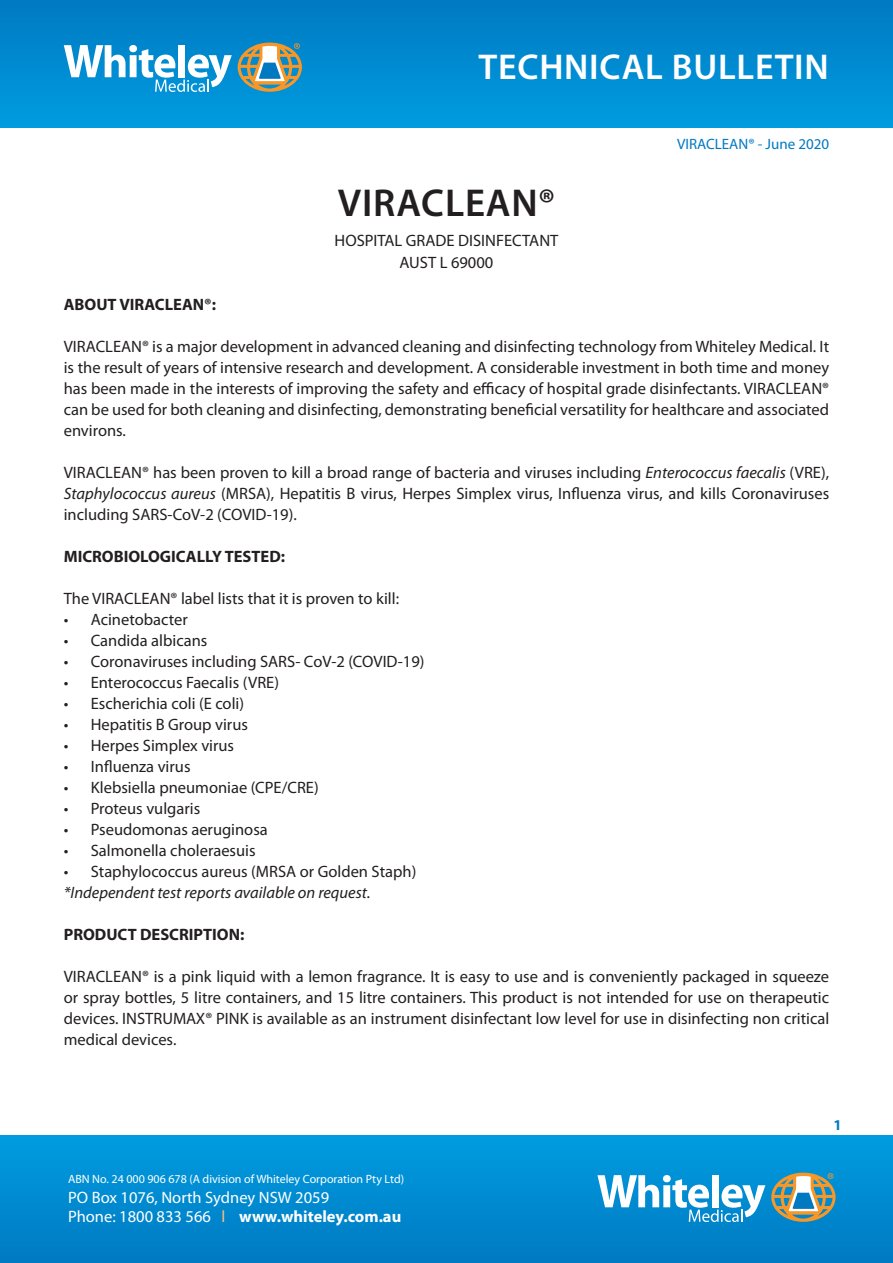
<style>
.page{position:relative;width:893px;height:1263px;background:#fff}
.page>*{position:absolute;margin:0;border:0;box-sizing:border-box;transform-origin:0 0}
.Heading{font:600 39px "Myriad Pro";letter-spacing:.02em;color:#231f20}
.t1{font:600 36px "Myriad Pro";letter-spacing:.02em;color:#fff}
.body_copy{font:16.5px/21px "Myriad Pro";color:#231f20;text-align:justify}
.body_copy-2{font:700 16.5px "Myriad Pro";color:#231f20}
.body_copy-3{font:italic 16.5px "Myriad Pro";color:#231f20}
.t2{font:700 16.5px "Myriad Pro";color:#fff}
.Subheading{font:16.5px "Myriad Pro";color:#231f20}
.t3{font:16.5px "Myriad Pro";color:#fff}
.t4{font:15px "Myriad Pro";color:#0079c2}
.t5{font:700 15px "Myriad Pro";color:#0079c2}
.t6{font:12px "Myriad Pro";color:#fff}
.s1{font-style:italic}
.s2{font-weight:400}
.s3{font-weight:400;color:#fcbe7b}
</style>
<div class="page">
<div style="left:0;top:1135px;width:893px;height:128px;background:linear-gradient(to bottom,#009ce0,#007ac2)"></div>
<div style="left:0;top:0;width:893px;height:128px;background:linear-gradient(to bottom,#0079c2,#009cdf)"></div>
<svg style="left:64px;top:45px;width:168px;height:47px"></svg>
<svg style="left:238px;top:43px;width:64px;height:49px;background:#879d8f"></svg>
<svg style="left:597px;top:1175px;width:168px;height:47px"></svg>
<svg style="left:771px;top:1172px;width:65px;height:50px;background:#829c91"></svg>
<p class="t1" style="left:479px;top:44px;width:352px">TECHNICAL BULLETIN</p>
<p class="Heading" style="left:338px;top:178px;width:219px">VIRACLEAN®</p>
<p class="Subheading" style="left:335px;top:230px;width:225px">HOSPITAL GRADE DISINFECTANT</p>
<p class="Subheading" style="left:400px;top:252px;width:95px">AUST L 69000</p>
<p class="t4" style="left:677px;top:135px;width:154px">VIRACLEAN® - June 2020</p>
<p class="body_copy-2" style="left:64px;top:294px;width:154px">ABOUT VIRACLEAN®:</p>
<p class="body_copy" style="left:64px;top:336px;width:767px">VIRACLEAN® is a major development in advanced cleaning and disinfecting technology from Whiteley Medical. It is the result of years of intensive research and development. A considerable investment in both time and money has been made in the interests of improving the safety and efficacy of hospital grade disinfectants. VIRACLEAN® can be used for both cleaning and disinfecting, demonstrating beneficial versatility for healthcare and associated environs.</p>
<p class="body_copy" style="left:64px;top:462px;width:767px">VIRACLEAN® has been proven to kill a broad range of bacteria and viruses including <span class="s1">Enterococcus faecalis</span> (VRE), <span class="s1">Staphylococcus aureus</span> (MRSA), Hepatitis B virus, Herpes Simplex virus, Influenza virus, and kills Coronaviruses including SARS-CoV-2 (COVID-19).</p>
<p class="body_copy-2" style="left:64px;top:546px;width:223px">MICROBIOLOGICALLY TESTED:</p>
<p class="body_copy" style="left:64px;top:588px;width:337px">The VIRACLEAN® label lists that it is proven to kill:</p>
<p class="body_copy" style="left:64px;top:609px;width:125px">• Acinetobacter</p>
<p class="body_copy" style="left:64px;top:630px;width:145px">• Candida albicans</p>
<p class="body_copy" style="left:64px;top:651px;width:362px">• Coronaviruses including SARS- CoV-2 (COVID-19)</p>
<p class="body_copy" style="left:64px;top:672px;width:217px">• Enterococcus Faecalis (VRE)</p>
<p class="body_copy" style="left:64px;top:693px;width:182px">• Escherichia coli (E coli)</p>
<p class="body_copy" style="left:64px;top:714px;width:186px">• Hepatitis B Group virus</p>
<p class="body_copy" style="left:64px;top:735px;width:172px">• Herpes Simplex virus</p>
<p class="body_copy" style="left:64px;top:756px;width:128px">• Influenza virus</p>
<p class="body_copy" style="left:64px;top:777px;width:256px">• Klebsiella pneumoniae (CPE/CRE)</p>
<p class="body_copy" style="left:64px;top:798px;width:138px">• Proteus vulgaris</p>
<p class="body_copy" style="left:64px;top:819px;width:206px">• Pseudomonas aeruginosa</p>
<p class="body_copy" style="left:64px;top:840px;width:193px">• Salmonella choleraesuis</p>
<p class="body_copy" style="left:64px;top:861px;width:354px">• Staphylococcus aureus (MRSA or Golden Staph)</p>
<p class="body_copy-3" style="left:64px;top:882px;width:308px">*Independent test reports available on request.</p>
<p class="body_copy-2" style="left:64px;top:924px;width:182px">PRODUCT DESCRIPTION:</p>
<p class="body_copy" style="left:64px;top:966px;width:767px">VIRACLEAN® is a pink liquid with a lemon fragrance. It is easy to use and is conveniently packaged in squeeze or spray bottles, 5 litre containers, and 15 litre containers. This product is not intended for use on therapeutic devices. INSTRUMAX® PINK is available as an instrument disinfectant low level for use in disinfecting non critical medical devices.</p>
<p class="t6" style="left:68px;top:1171px;width:338px">ABN No. 24 000 906 678 (A division of Whiteley Corporation Pty Ltd)</p>
<p class="t3" style="left:68px;top:1187px;width:263px">PO Box 1076, North Sydney NSW 2059</p>
<p class="t2" style="left:68px;top:1206px;width:335px"><span class="s2">Phone: 1800 833 566</span> <span class="s3">l</span> www.whiteley.com.au</p>
<p class="t5" style="left:833px;top:1115px;width:10px">1</p>
</div>
